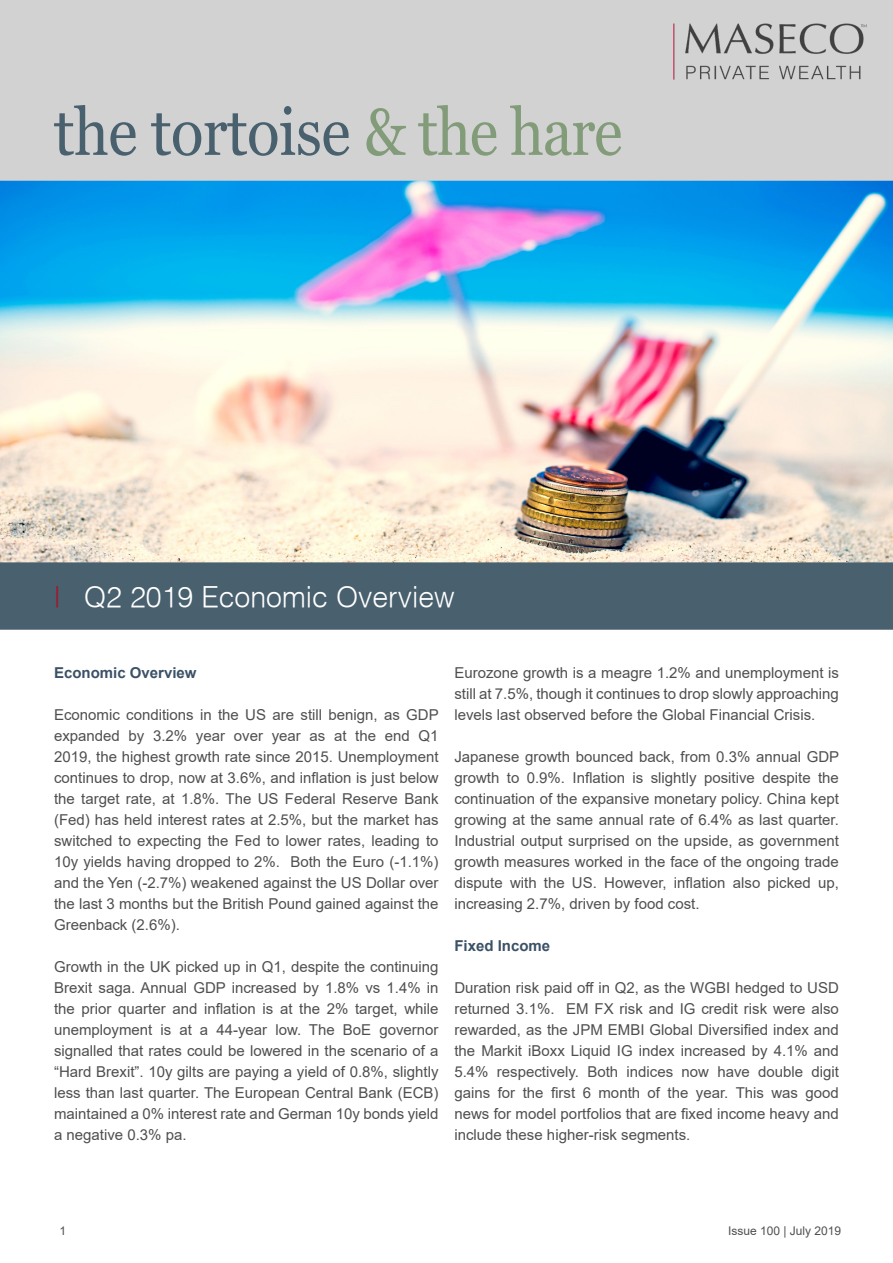
<style>
.page{position:relative;width:893px;height:1263px;background:#fff}
.page>*{position:absolute;margin:0;border:0;box-sizing:border-box;transform-origin:0 0}
.t1{font:66px "Georgia";letter-spacing:-.01em;color:#49606e;scale:.91 1}
.t2{font:300 28.5px "Helvetica";color:#fff}
.t3{font:15px/21px "Arial";color:#4f4f4f;text-align:justify}
.t4{font:700 15px "Arial";color:#3b5166}
.t5{font:12px "Arial";color:#4f4f4f}
.s1{color:#829c79}
.s2{color:#9e1a30}
</style>
<div class="page">
<img style="left:0;top:181px;width:893px;height:381px">
<div style="left:0;top:0;width:893px;height:181px;background:#d2d2d2"></div>
<div style="left:0;top:562px;width:893px;height:68px;background:#49606e"></div>
<img style="left:669px;top:20px;width:202px;height:64px">
<p class="t1" style="left:54px;top:92px;width:626px">the tortoise <span class="s1">&amp; the hare</span></p>
<p class="t2" style="left:54px;top:579px;width:402px"><span class="s2">|</span> Q2 2019 Economic Overview</p>
<p class="t4" style="left:54px;top:662px;width:144px">Economic Overview</p>
<p class="t3" style="left:54px;top:704px;width:386px">Economic conditions in the US are still benign, as GDP expanded by 3.2% year over year as at the end Q1<br>2019, the highest growth rate since 2015. Unemployment continues to drop, now at 3.6%, and inflation is just below the target rate, at 1.8%. The US Federal Reserve Bank (Fed) has held interest rates at 2.5%, but the market has switched to expecting the Fed to lower rates, leading to 10y yields having dropped to 2%. Both the Euro (-1.1%) and the Yen (-2.7%) weakened against the US Dollar over the last 3 months but the British Pound gained against the Greenback (2.6%).</p>
<p class="t3" style="left:54px;top:956px;width:386px">Growth in the UK picked up in Q1, despite the continuing Brexit saga. Annual GDP increased by 1.8% vs 1.4% in the prior quarter and inflation is at the 2% target, while unemployment is at a 44-year low. The BoE governor signalled that rates could be lowered in the scenario of a “Hard Brexit”. 10y gilts are paying a yield of 0.8%, slightly less than last quarter. The European Central Bank (ECB) maintained a 0% interest rate and German 10y bonds yield a negative 0.3% pa.</p>
<p class="t3" style="left:454px;top:662px;width:386px">Eurozone growth is a meagre 1.2% and unemployment is still at 7.5%, though it continues to drop slowly approaching levels last observed before the Global Financial Crisis.</p>
<p class="t3" style="left:454px;top:746px;width:386px">Japanese growth bounced back, from 0.3% annual GDP growth to 0.9%. Inflation is slightly positive despite the continuation of the expansive monetary policy. China kept growing at the same annual rate of 6.4% as last quarter.<br>Industrial output surprised on the upside, as government growth measures worked in the face of the ongoing trade dispute with the US. However, inflation also picked up, increasing 2.7%, driven by food cost.</p>
<p class="t4" style="left:454px;top:935px;width:97px">Fixed Income</p>
<p class="t3" style="left:454px;top:977px;width:386px">Duration risk paid off in Q2, as the WGBI hedged to USD returned 3.1%. EM FX risk and IG credit risk were also rewarded, as the JPM EMBI Global Diversified index and the Markit iBoxx Liquid IG index increased by 4.1% and 5.4% respectively. Both indices now have double digit gains for the first 6 month of the year. This was good news for model portfolios that are fixed income heavy and include these higher-risk segments.</p>
<p class="t5" style="left:60px;top:1222px;width:8px">1</p>
<p class="t5" style="left:728px;top:1222px;width:115px">Issue 100 | July 2019</p>
</div>
